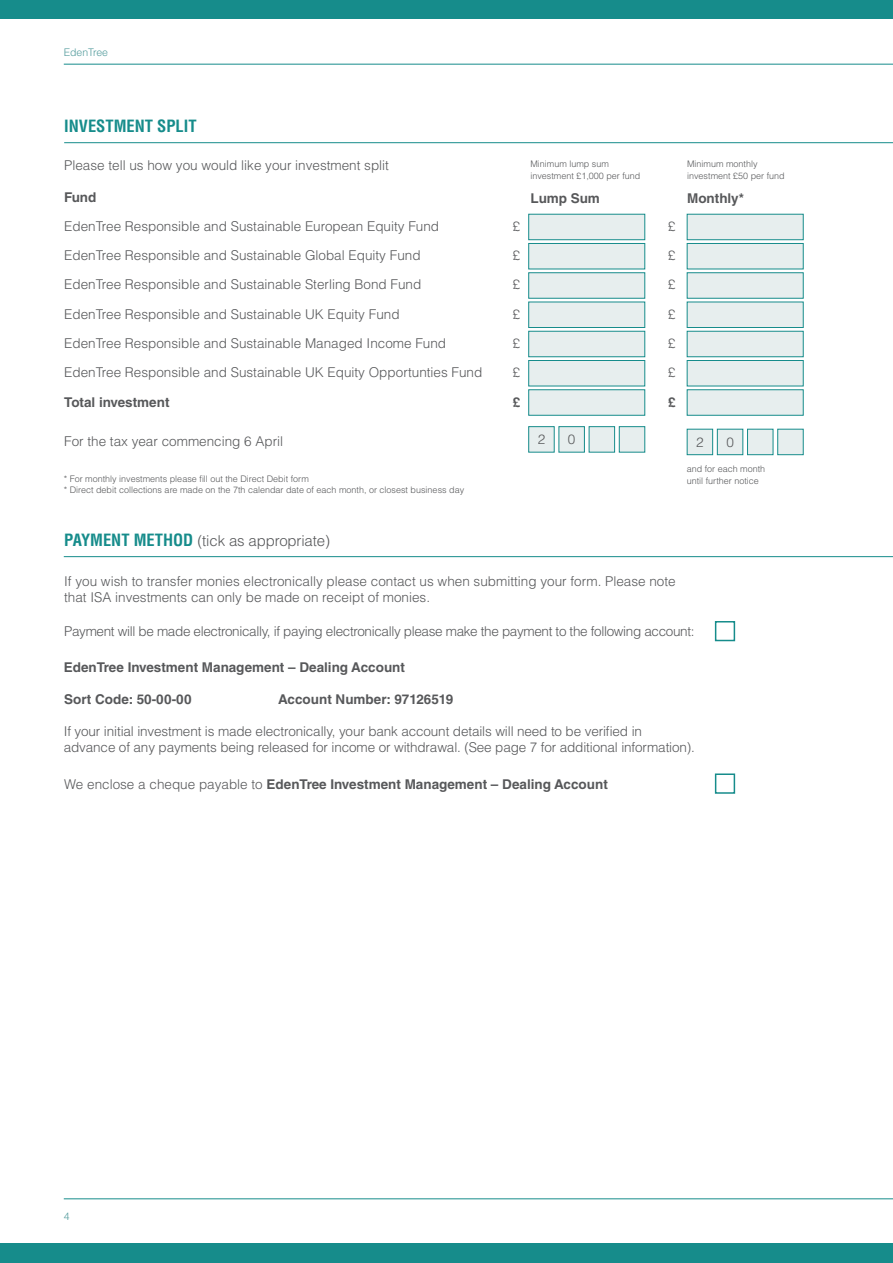
<style>
.page{position:relative;width:893px;height:1263px;background:#fff}
.page>*{position:absolute;margin:0;border:0;box-sizing:border-box;transform-origin:0 0}
.t1{font:700 condensed 16.5px "Helvetica LT Std";color:#168c8b}
.t2{font:300 15px "Helvetica LT Std";letter-spacing:-.01em;color:#57585a}
.t3{font:300 13.5px/16.5px "Helvetica LT Std";color:#57585a}
.t4{font:700 13.5px "Helvetica LT Std";color:#57585a}
.t5{font:300 13.5px "Helvetica LT Std";letter-spacing:-.025em;color:#57585a}
.t6{font:300 10.5px "Helvetica LT Std";color:#549c9d}
.t7{font:300 9px/12px "Helvetica LT Std";color:#57585a}
.s1{font-weight:700;font-stretch:condensed;font-size:16.5px;color:#168c8b}
.s2{font-weight:300}
</style>
<div class="page">
<div style="left:0;top:1244px;width:893px;height:19px;background:#168c8b"></div>
<div style="left:0;top:0;width:893px;height:18px;background:#168c8b"></div>
<hr style="left:64px;top:64px;width:829px;height:1px;background:#168c8b">
<hr style="left:64px;top:1198px;width:829px;height:1px;background:#168c8b">
<hr style="left:64px;top:142px;width:829px;height:1px;background:#168c8b">
<div style="left:528px;top:214px;width:117px;height:26px;background:#e7eeee;border:1px solid #168c8b"></div>
<div style="left:528px;top:243px;width:117px;height:26px;background:#e7eeee;border:1px solid #168c8b"></div>
<div style="left:528px;top:272px;width:117px;height:27px;background:#e7eeee;border:1px solid #168c8b"></div>
<div style="left:528px;top:302px;width:117px;height:26px;background:#e7eeee;border:1px solid #168c8b"></div>
<div style="left:528px;top:331px;width:117px;height:26px;background:#e7eeee;border:1px solid #168c8b"></div>
<div style="left:528px;top:360px;width:117px;height:26px;background:#e7eeee;border:1px solid #168c8b"></div>
<div style="left:528px;top:389px;width:117px;height:27px;background:#e7eeee;border:1px solid #168c8b"></div>
<div style="left:687px;top:214px;width:117px;height:26px;background:#e7eeee;border:1px solid #168c8b"></div>
<div style="left:687px;top:243px;width:117px;height:26px;background:#e7eeee;border:1px solid #168c8b"></div>
<div style="left:687px;top:272px;width:117px;height:27px;background:#e7eeee;border:1px solid #168c8b"></div>
<div style="left:687px;top:302px;width:117px;height:26px;background:#e7eeee;border:1px solid #168c8b"></div>
<div style="left:687px;top:331px;width:117px;height:26px;background:#e7eeee;border:1px solid #168c8b"></div>
<div style="left:687px;top:360px;width:117px;height:26px;background:#e7eeee;border:1px solid #168c8b"></div>
<div style="left:687px;top:389px;width:117px;height:27px;background:#e7eeee;border:1px solid #168c8b"></div>
<div style="left:529px;top:427px;width:25px;height:25px;background:#e7eeee"></div>
<div style="left:528px;top:426px;width:27px;height:26px;border:1px solid #168c8b"></div>
<div style="left:559px;top:427px;width:25px;height:25px;background:#e7eeee"></div>
<div style="left:558px;top:426px;width:27px;height:26px;border:1px solid #168c8b"></div>
<div style="left:589px;top:426px;width:26px;height:26px;background:#e7eeee;border:1px solid #168c8b"></div>
<div style="left:619px;top:426px;width:26px;height:26px;background:#e7eeee;border:1px solid #168c8b"></div>
<div style="left:687px;top:429px;width:26px;height:26px;background:#e7eeee"></div>
<div style="left:687px;top:429px;width:26px;height:26px;border:1px solid #168c8b"></div>
<div style="left:717px;top:429px;width:26px;height:26px;background:#e7eeee"></div>
<div style="left:717px;top:429px;width:26px;height:26px;border:1px solid #168c8b"></div>
<div style="left:747px;top:429px;width:26px;height:26px;background:#e7eeee;border:1px solid #168c8b"></div>
<div style="left:777px;top:429px;width:27px;height:26px;background:#e7eeee;border:1px solid #168c8b"></div>
<div style="left:715px;top:773px;width:20px;height:21px;border:2px solid #168c8b"></div>
<div style="left:715px;top:621px;width:20px;height:20px;border:2px solid #168c8b"></div>
<hr style="left:64px;top:556px;width:829px;height:1px;background:#168c8b">
<p class="t6" style="left:64px;top:45px;width:46px">EdenTree</p>
<p class="t1" style="left:64px;top:115px;width:134px">INVESTMENT SPLIT</p>
<p class="t3" style="left:64px;top:157px;width:326px">Please tell us how you would like your investment split</p>
<p class="t7" style="left:530px;top:157px;width:112px">Minimum lump sum investment £1,000 per fund</p>
<p class="t7" style="left:687px;top:157px;width:99px">Minimum monthly investment £50 per fund</p>
<p class="t4" style="left:64px;top:189px;width:34px">Fund</p>
<p class="t3" style="left:64px;top:218px;width:376px">EdenTree Responsible and Sustainable European Equity Fund</p>
<p class="t3" style="left:513px;top:218px;width:9px">£</p>
<p class="t3" style="left:668px;top:218px;width:9px">£</p>
<p class="t3" style="left:64px;top:247px;width:358px">EdenTree Responsible and Sustainable Global Equity Fund</p>
<p class="t3" style="left:513px;top:247px;width:9px">£</p>
<p class="t3" style="left:668px;top:247px;width:9px">£</p>
<p class="t3" style="left:64px;top:276px;width:359px">EdenTree Responsible and Sustainable Sterling Bond Fund</p>
<p class="t3" style="left:513px;top:276px;width:9px">£</p>
<p class="t3" style="left:668px;top:276px;width:9px">£</p>
<p class="t3" style="left:64px;top:306px;width:337px">EdenTree Responsible and Sustainable UK Equity Fund</p>
<p class="t3" style="left:513px;top:306px;width:9px">£</p>
<p class="t3" style="left:668px;top:306px;width:9px">£</p>
<p class="t3" style="left:64px;top:335px;width:383px">EdenTree Responsible and Sustainable Managed Income Fund</p>
<p class="t3" style="left:513px;top:335px;width:9px">£</p>
<p class="t3" style="left:668px;top:335px;width:9px">£</p>
<p class="t3" style="left:64px;top:364px;width:420px">EdenTree Responsible and Sustainable UK Equity Opportunties Fund</p>
<p class="t3" style="left:513px;top:364px;width:9px">£</p>
<p class="t3" style="left:668px;top:364px;width:9px">£</p>
<p class="t4" style="left:64px;top:393px;width:107px">Total investment</p>
<p class="t4" style="left:513px;top:393px;width:9px">£</p>
<p class="t4" style="left:668px;top:393px;width:9px">£</p>
<p class="t4" style="left:530px;top:190px;width:71px">Lump Sum</p>
<p class="t4" style="left:687px;top:190px;width:58px">Monthly*</p>
<p class="t3" style="left:64px;top:433px;width:221px">For the tax year commencing 6 April</p>
<p class="t7" style="left:64px;top:474px;width:402px;line-height:10.5px">* For monthly investments please fill out the Direct Debit form<br>* Direct debit collections are made on the 7th calendar date of each month, or closest business day</p>
<p class="t3" style="left:538px;top:431px;width:9px">2</p>
<p class="t3" style="left:568px;top:431px;width:9px">0</p>
<p class="t3" style="left:696px;top:434px;width:9px">2</p>
<p class="t3" style="left:726px;top:434px;width:9px">0</p>
<p class="t7" style="left:687px;top:463px;width:80px">and for each month until further notice</p>
<p class="t2" style="left:64px;top:531px;width:267px"><span class="s1">PAYMENT METHOD</span> (tick as appropriate)</p>
<p class="t3" style="left:64px;top:573px;width:613px">If you wish to transfer monies electronically please contact us when submitting your form. Please note that ISA investments can only be made on receipt of monies.</p>
<p class="t5" style="left:64px;top:623px;width:632px">Payment will be made electronically, if paying electronically please make the payment to the following account:</p>
<p class="t4" style="left:64px;top:659px;width:343px">EdenTree Investment Management – Dealing Account</p>
<p class="t4" style="left:64px;top:691px;width:129px">Sort Code: 50-00-00</p>
<p class="t4" style="left:278px;top:691px;width:177px">Account Number: 97126519</p>
<p class="t3" style="left:64px;top:722px;width:633px">If your initial investment is made electronically, your bank account details will need to be verified in advance of any payments being released for income or withdrawal. (See page 7 for additional information).</p>
<p class="t4" style="left:64px;top:776px;width:545px"><span class="s2">We enclose a cheque payable to</span> EdenTree Investment Management – Dealing Account</p>
<p class="t6" style="left:64px;top:1209px;width:7px">4</p>
</div>
